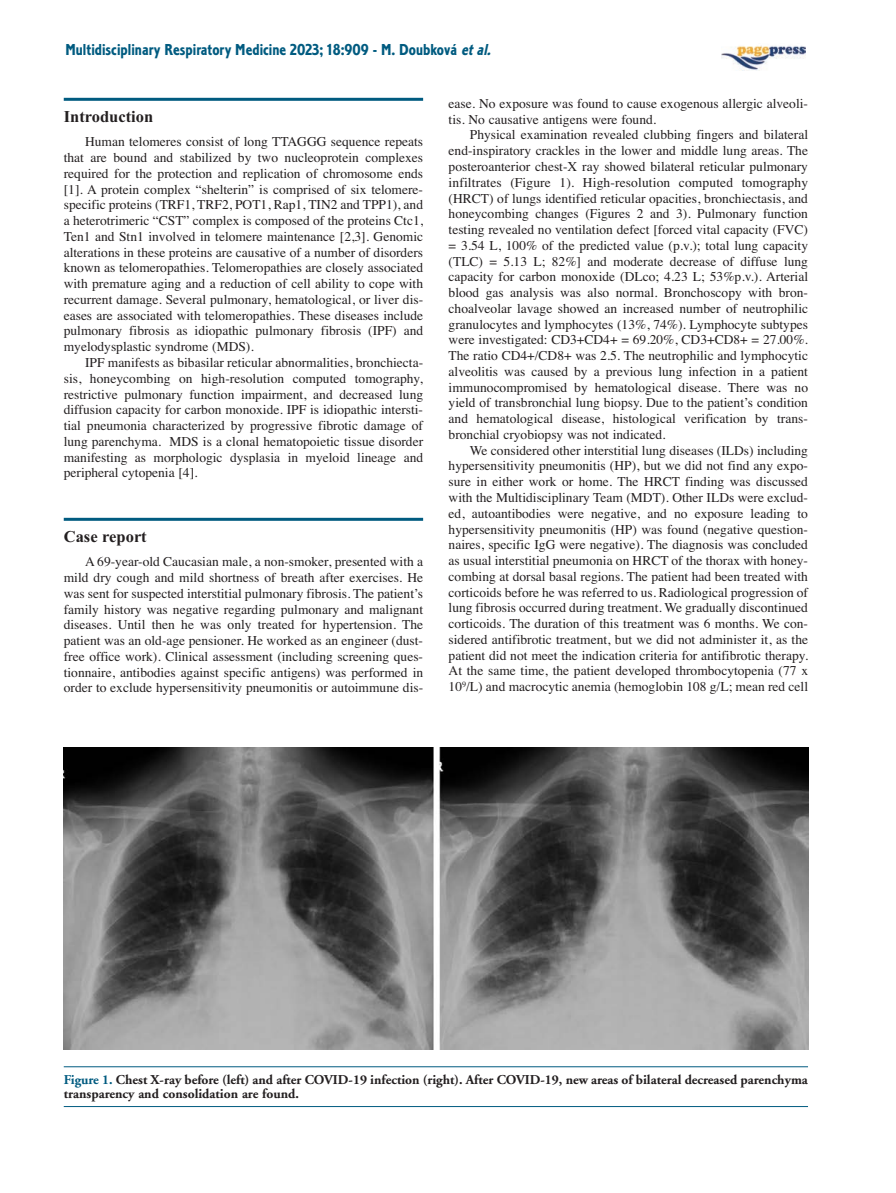
<style>
.page{position:relative;width:896px;height:1193px;background:#fff}
.page>*{position:absolute;margin:0;border:0;box-sizing:border-box;transform-origin:0 0}
.t1{font:16.5px "Corinthian Bold Condensed Plain";color:#005b80}
.t2{font:700 16.5px "Times New Roman";color:#231f20}
.t3{font:13.5px/15.8px "Times";color:#231f20;text-align:justify}
.t4{font:700 13.5px/13.5px "Adobe Garamond";color:#231f20}
.s1{font-style:italic}
.s2{color:#005b80}
</style>
<div class="page">
<img style="left:721px;top:45px;width:84px;height:25px">
<hr style="left:64px;top:98px;width:359px;height:3px;background:#005b80">
<hr style="left:64px;top:518px;width:359px;height:3px;background:#005b80">
<hr style="left:64px;top:1066px;width:744px;height:1px;background:#005b80">
<hr style="left:64px;top:1106px;width:744px;height:1px;background:#005b80">
<img style="left:64px;top:747px;width:744px;height:302px">
<p class="t1" style="left:65px;top:44px;width:430px">Multidisciplinary Respiratory Medicine 2023; 18:909 - M. Doubková <span class="s1">etal.</span></p>
<p class="t2" style="left:64px;top:107px;width:91px">Introduction</p>
<p class="t3" style="left:64px;top:134px;width:361px;text-indent:21px">Human telomeres consist of long TTAGGG sequence repeats that are bound and stabilized by two nucleoprotein complexes required for the protection and replication of chromosome ends [1]. A protein complex “shelterin” is comprised of six telomere&shy;specific proteins (TRF1, TRF2, POT1, Rap1, TIN2 and TPP1), and a heterotrimeric “CST” complex is composed of the proteins Ctc1, Ten1 and Stn1 involved in telomere maintenance [2,3]. Genomic alterations in these proteins are causative of a number of disorders known as telomeropathies. Telomeropathies are closely associated with premature aging and a reduction of cell ability to cope with recurrent damage. Several pulmonary, hematological, or liver dis&shy;eases are associated with telomeropathies. These diseases include pulmonary fibrosis as idiopathic pulmonary fibrosis (IPF) and myelodysplastic syndrome (MDS).</p>
<p class="t3" style="left:64px;top:354px;width:361px;text-indent:21px">IPF manifests as bibasilar reticular abnormalities, bronchiecta&shy;sis, honeycombing on high-resolution computed tomography, restrictive pulmonary function impairment, and decreased lung diffusion capacity for carbon monoxide. IPF is idiopathic intersti&shy;tial pneumonia characterized by progressive fibrotic damage of lung parenchyma. MDS is a clonal hematopoietic tissue disorder manifesting as morphologic dysplasia in myeloid lineage and peripheral cytopenia [4].</p>
<p class="t2" style="left:64px;top:526px;width:85px">Case report</p>
<p class="t3" style="left:64px;top:554px;width:361px;text-indent:21px">A 69-year-old Caucasian male, a non-smoker, presented with a mild dry cough and mild shortness of breath after exercises. He was sent for suspected interstitial pulmonary fibrosis. The patient’s family history was negative regarding pulmonary and malignant diseases. Until then he was only treated for hypertension. The patient was an old-age pensioner. He worked as an engineer (dust&shy;free office work). Clinical assessment (including screening ques&shy;tionnaire, antibodies against specific antigens) was performed in order to exclude hypersensitivity pneumonitis or autoimmune dis-</p>
<p class="t3" style="left:449px;top:95px;width:361px">ease. No exposure was found to cause exogenous allergic alveoli&shy;tis. No causative antigens were found.</p>
<p class="t3" style="left:449px;top:127px;width:361px;text-indent:21px">Physical examination revealed clubbing fingers and bilateral end-inspiratory crackles in the lower and middle lung areas. The posteroanterior chest-X ray showed bilateral reticular pulmonary infiltrates (Figure 1). High-resolution computed tomography (HRCT) of lungs identified reticular opacities, bronchiectasis, and honeycombing changes (Figures 2 and 3). Pulmonary function testing revealed no ventilation defect [forced vital capacity (FVC) = 3.54 L, 100% of the predicted value (p.v.); total lung capacity (TLC) = 5.13 L; 82%] and moderate decrease of diffuse lung capacity for carbon monoxide (DLco; 4.23 L; 53%p.v.). Arterial blood gas analysis was also normal. Bronchoscopy with bron&shy;choalveolar lavage showed an increased number of neutrophilic granulocytes and lymphocytes (13%, 74%). Lymphocyte subtypes were investigated: CD3+CD4+ = 69.20%, CD3+CD8+ = 27.00%.<br>The ratio CD4+/CD8+ was 2.5. The neutrophilic and lymphocytic alveolitis was caused by a previous lung infection in a patient immunocompromised by hematological disease. There was no yield of transbronchial lung biopsy. Due to the patient’s condition and hematological disease, histological verification by trans&shy;bronchial cryobiopsy was not indicated.</p>
<p class="t3" style="left:449px;top:442px;width:361px;text-indent:21px">We considered other interstitial lung diseases (ILDs) including hypersensitivity pneumonitis (HP), but we did not find any expo&shy;sure in either work or home. The HRCT finding was discussed with the Multidisciplinary Team (MDT). Other ILDs were exclud&shy;ed, autoantibodies were negative, and no exposure leading to hypersensitivity pneumonitis (HP) was found (negative question&shy;naires, specific IgG were negative). The diagnosis was concluded as usual interstitial pneumonia on HRCT of the thorax with honey&shy;combing at dorsal basal regions. The patient had been treated with corticoids before he was referred to us. Radiological progression of lung fibrosis occurred during treatment. We gradually discontinued corticoids. The duration of this treatment was 6 months. We con&shy;sidered antifibrotic treatment, but we did not administer it, as the patient did not meet the indication criteria for antifibrotic therapy.<br>At the same time, the patient developed thrombocytopenia (77 x 10<sup>9</sup>/L) and macrocytic anemia (hemoglobin 108 g/L; mean red cell</p>
<p class="t4" style="left:64px;top:1074px;width:745px"><span class="s2">Figure 1.</span> Chest X-ray before (left) and after COVID-19 infection (right). After COVID-19, new areas of bilateral decreased parenchyma transparency and consolidation are found.</p>
</div>
